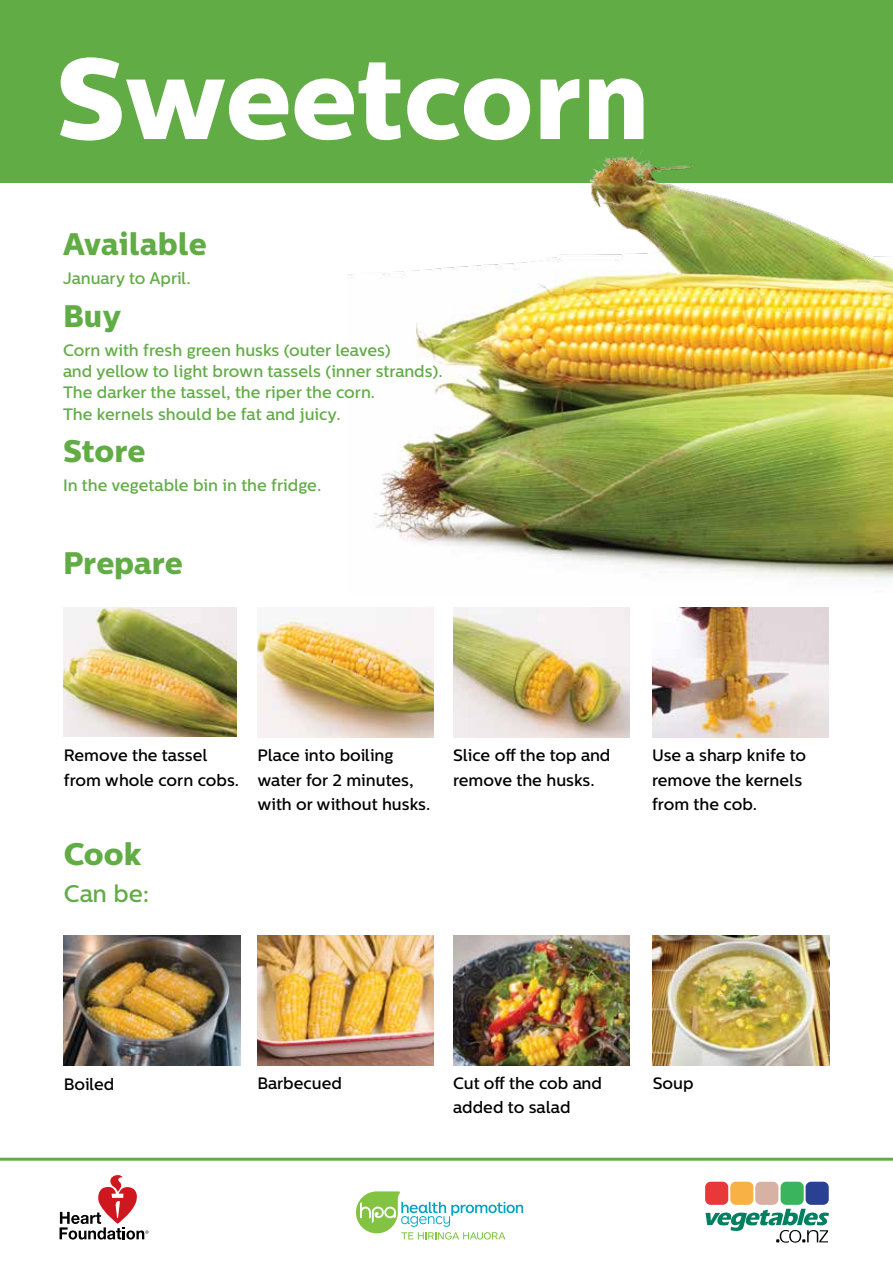
<style>
.page{position:relative;width:893px;height:1263px;background:#fff}
.page>*{position:absolute;margin:0;border:0;box-sizing:border-box;transform-origin:0 0}
.t1{font:800 114.3px "Centrale Sans";color:#fff}
.t2{font:800 31.05px "Centrale Sans";color:#62ac46}
.t3{font:500 24px "Centrale Sans";color:#62ac46}
.t4{font:500 16.5px/24.2px "Centrale Sans";color:#000}
.t5{font:500 16.5px/21.1px "Centrale Sans";color:#62ac46}
</style>
<div class="page">
<div style="left:0;top:0;width:893px;height:183px;background:#62ac46"></div>
<img style="left:64px;top:608px;width:173px;height:128px">
<img style="left:257px;top:608px;width:177px;height:130px">
<img style="left:453px;top:608px;width:176px;height:130px">
<img style="left:652px;top:608px;width:176px;height:130px">
<hr style="left:0;top:1158px;width:893px;height:3px;background:#62ac46">
<svg style="left:705px;top:1182px;width:124px;height:27px"></svg>
<div style="left:806px;top:1182px;width:23px;height:23px;background:#2a4093;border-radius:6px"></div>
<div style="left:781px;top:1182px;width:23px;height:23px;background:#3bb45e;border-radius:6px"></div>
<div style="left:755px;top:1182px;width:23px;height:23px;background:#d7b1a4;border-radius:6px"></div>
<div style="left:730px;top:1182px;width:23px;height:23px;background:#f8b145;border-radius:6px"></div>
<div style="left:705px;top:1182px;width:23px;height:23px;background:#e9383a;border-radius:6px"></div>
<svg style="left:705px;top:1209px;width:124px;height:34px"></svg>
<svg style="left:60px;top:1175px;width:89px;height:64px"></svg>
<img style="left:257px;top:935px;width:177px;height:130px">
<img style="left:453px;top:935px;width:176px;height:130px">
<img style="left:653px;top:935px;width:176px;height:130px">
<img style="left:64px;top:935px;width:176px;height:130px">
<svg style="left:356px;top:1191px;width:167px;height:48px"></svg>
<img style="left:348px;top:150px;width:545px;height:431px">
<h1 class="t1" style="left:56px;top:28px;width:595px">Sweetcorn</h1>
<h2 class="t2" style="left:63px;top:225px;width:145px">Available</h2>
<p class="t5" style="left:63px;top:268px;width:129px">January to April.</p>
<h2 class="t2" style="left:63px;top:297px;width:60px">Buy</h2>
<p class="t5" style="left:63px;top:340px;width:381px">Corn with fresh green husks (outer leaves)<br>and yellow to light brown tassels (inner strands).<br>The darker the tassel, the riper the corn.<br>The kernels should be fat and juicy.</p>
<h2 class="t2" style="left:63px;top:432px;width:84px">Store</h2>
<p class="t5" style="left:63px;top:475px;width:260px">In the vegetable bin in the fridge.</p>
<h2 class="t2" style="left:63px;top:544px;width:121px">Prepare</h2>
<p class="t4" style="left:64px;top:744px;width:177px">Remove the tassel from whole corn cobs.</p>
<p class="t4" style="left:257px;top:744px;width:174px">Place into boiling water for 2 minutes, with or without husks.</p>
<p class="t4" style="left:453px;top:744px;width:159px">Slice off the top and remove the husks.</p>
<p class="t4" style="left:652px;top:744px;width:156px">Use a sharp knife to remove the kernels from the cob.</p>
<h2 class="t2" style="left:64px;top:835px;width:79px">Cook</h2>
<h3 class="t3" style="left:64px;top:879px;width:87px">Can be:</h3>
<p class="t4" style="left:257px;top:1072px;width:86px">Barbecued</p>
<p class="t4" style="left:453px;top:1072px;width:151px">Cut off the cob and added to salad</p>
<p class="t4" style="left:64px;top:1072px;width:52px">Boiled</p>
<p class="t4" style="left:653px;top:1072px;width:42px">Soup</p>
</div>
